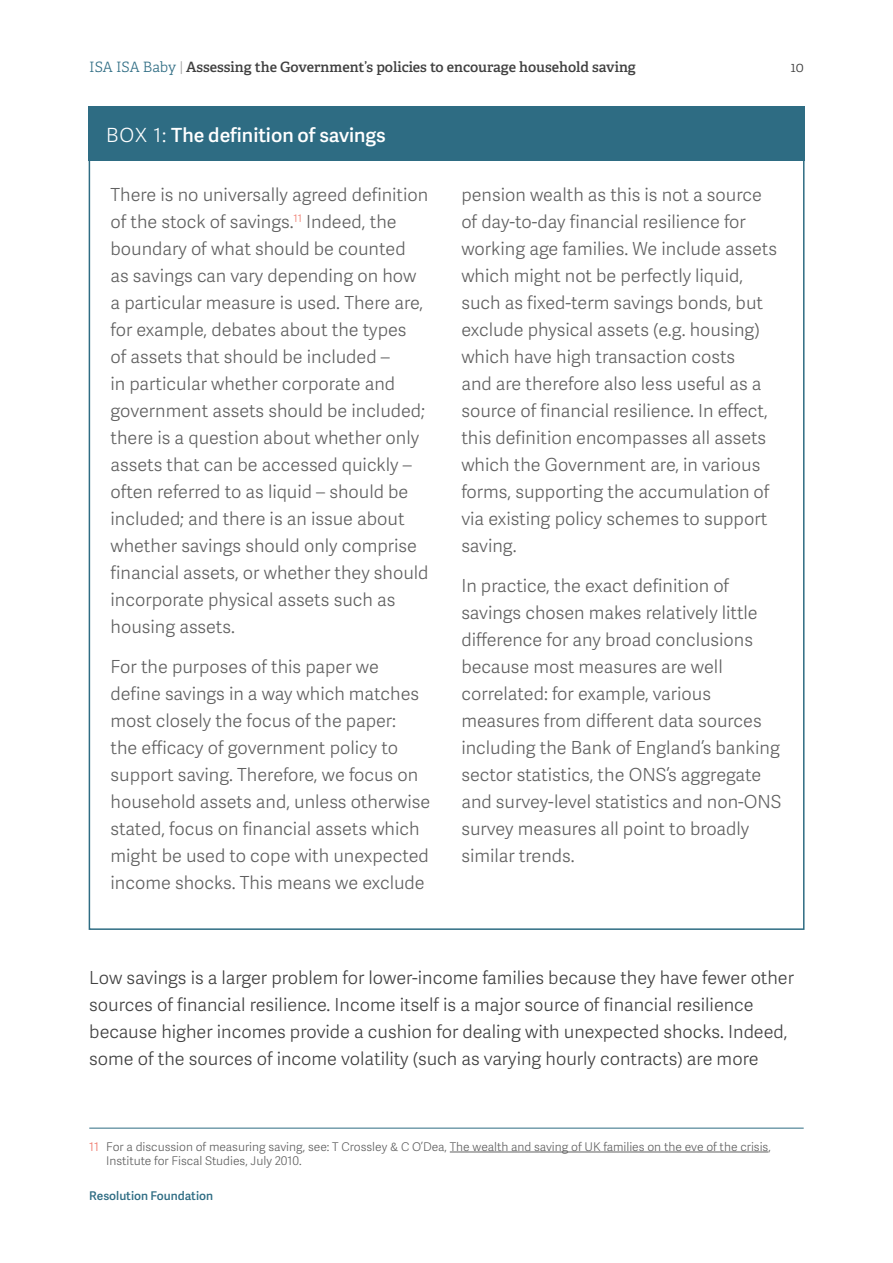
<style>
.page{position:relative;width:893px;height:1263px;background:#fff}
.page>*{position:absolute;margin:0;border:0;box-sizing:border-box;transform-origin:0 0}
.t1{font:19.5px "Adelle Sans Sb";color:#fff}
.t2{font:18px/27px "Adelle Sans Lt";color:#606060}
.t3{font:18px/27px "Adelle Sans Lt";color:#404040}
.t4{font:600 14.25px "Adelle";color:#404040}
.t5{font:300 14.25px "Adelle";color:#404040}
.t6{font:12px/14.4px "Adelle Sans Lt";color:#606060}
.t7{font:12px "Adelle Sans Sb";color:#2e6c83}
.s1{font-weight:300;color:#2e6c83}
.s2{font-family:"Adelle Sans Lt";font-weight:400;color:#9f9f9f}
.s3{font-family:"Adelle Sans Lt"}
.s4{color:#ee7062}
</style>
<div class="page">
<div style="left:88px;top:106px;width:716px;height:54px;background:#2e6c83"></div>
<hr style="left:89px;top:1128px;width:715px;height:1px;background:#2e6c83">
<hr style="left:450px;top:1152px;width:318px;height:1px;background:#606060">
<p class="t4" style="left:89px;top:58px;width:548px"><span class="s1">ISA ISA Baby</span> <span class="s2">|</span> Assessing the Government’s policies to encourage household saving</p>
<p class="t5" style="left:791px;top:59px;width:15px">10</p>
<p class="t1" style="left:106px;top:121px;width:281px"><span class="s3">BOX 1:</span> The definition of savings</p>
<p class="t2" style="left:111px;top:180px;width:319px">There is no universally agreed definition of the stock of savings.<sup>11</sup> Indeed, the boundary of what should be counted<br>as savings can vary depending on how a particular measure is used. There are, for example, debates about the types<br>of assets that should be included –<br>in particular whether corporate and government assets should be included; there is a question about whether only assets that can be accessed quickly – often referred to as liquid – should be included; and there is an issue about whether savings should only comprise financial assets, or whether they should incorporate physical assets such as housing assets.</p>
<p class="t2" style="left:111px;top:653px;width:321px">For the purposes of this paper we define savings in a way which matches most closely the focus of the paper:<br>the efficacy of government policy to support saving. Therefore, we focus on household assets and, unless otherwise stated, focus on financial assets which might be used to cope with unexpected income shocks. This means we exclude</p>
<p class="t2" style="left:461px;top:180px;width:317px">pension wealth as this is not a source of day-to-day financial resilience for working age families. We include assets which might not be perfectly liquid, such as fixed-term savings bonds, but exclude physical assets (e.g. housing) which have high transaction costs<br>and are therefore also less useful as a source of financial resilience. In effect, this definition encompasses all assets which the Government are, in various forms, supporting the accumulation of via existing policy schemes to support saving.</p>
<p class="t2" style="left:461px;top:572px;width:322px">In practice, the exact definition of savings chosen makes relatively little difference for any broad conclusions because most measures are well correlated: for example, various measures from different data sources including the Bank of England’s banking sector statistics, the ONS’s aggregate and survey-level statistics and non-ONS survey measures all point to broadly similar trends.</p>
<p class="t3" style="left:89px;top:963px;width:706px">Low savings is a larger problem for lower-income families because they have fewer other sources of financial resilience. Income itself is a major source of financial resilience because higher incomes provide a cushion for dealing with unexpected shocks. Indeed, some of the sources of income volatility (such as varying hourly contracts) are more</p>
<p class="t6" style="left:106px;top:1139px;width:666px;text-indent:-17px"><span class="s4">11</span> For a discussion of measuring saving, see: T Crossley &amp; C O’Dea, The wealth and saving of UK families on the eve of the crisis,<br>Institute for Fiscal Studies, July 2010.</p>
<p class="t7" style="left:89px;top:1187px;width:125px">Resolution Foundation</p>
</div>
